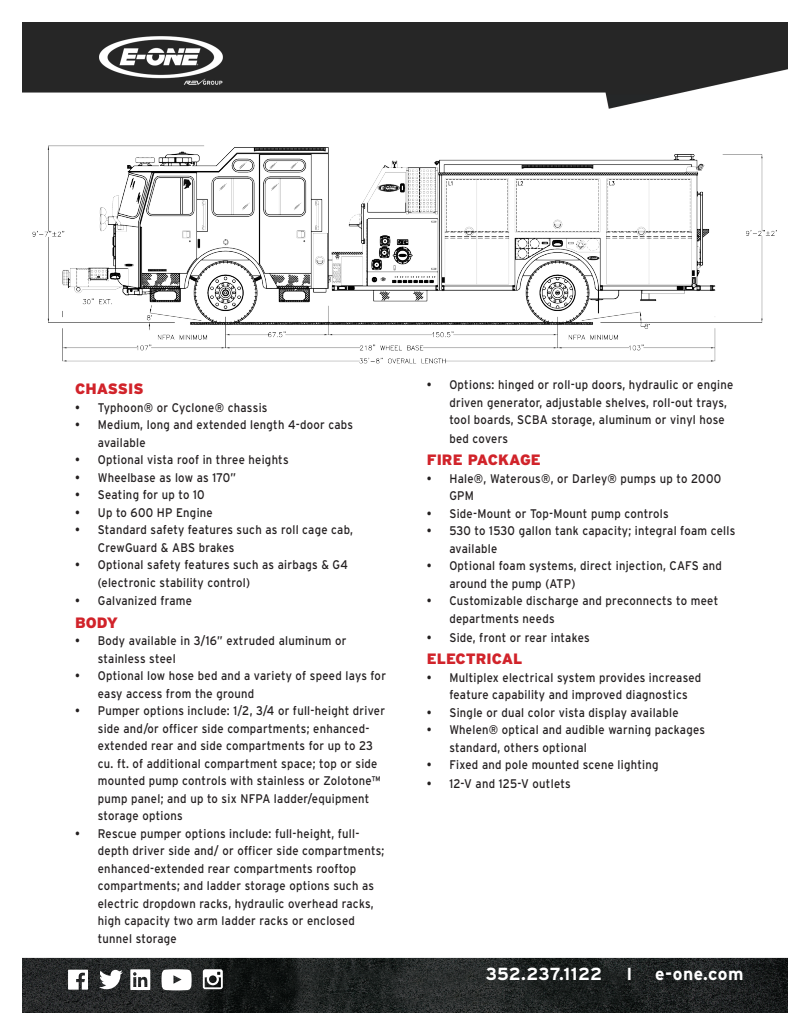
<style>
.page{position:relative;width:810px;height:1035px;background:#fff}
.page>*{position:absolute;margin:0;border:0;box-sizing:border-box;transform-origin:0 0}
.t1{font:700 17.5px "Interstate";letter-spacing:.02em;color:#fff}
.t2{font:900 15px "Interstate";color:#d1232a}
.t3{font:12.5px/17.5px "Interstate";letter-spacing:.025em;color:#231f20;scale:.9 1}
</style>
<div class="page">
<img style="left:22px;top:22px;width:766px;height:990px">
<img style="left:33px;top:125px;width:743px;height:245px">
<svg style="left:99px;top:970px;width:24px;height:19px"></svg>
<svg style="left:203px;top:969px;width:20px;height:20px"></svg>
<svg style="left:68px;top:970px;width:20px;height:20px"></svg>
<svg style="left:130px;top:969px;width:20px;height:21px"></svg>
<svg style="left:162px;top:969px;width:30px;height:21px"></svg>
<p class="t2" style="left:75px;top:380px;width:70px">CHASSIS</p>
<p class="t3" style="left:75px;top:398px;width:215px">• Typhoon® or Cyclone® chassis</p>
<p class="t3" style="left:98px;top:416px;width:285px;text-indent:-23px">• Medium, long and extended length 4-door cabs available</p>
<p class="t3" style="left:75px;top:451px;width:239px">• Optional vista roof in three heights</p>
<p class="t3" style="left:75px;top:468px;width:180px">• Wheelbase as low as 170”</p>
<p class="t3" style="left:75px;top:486px;width:145px">• Seating for up to 10</p>
<p class="t3" style="left:75px;top:503px;width:154px">• Up to 600 HP Engine</p>
<p class="t3" style="left:98px;top:521px;width:285px;text-indent:-23px">• Standard safety features such as roll cage cab,<br>CrewGuard &amp; ABS brakes</p>
<p class="t3" style="left:98px;top:556px;width:280px;text-indent:-23px">• Optional safety features such as airbags &amp; G4 (electronic stability control)</p>
<p class="t3" style="left:75px;top:592px;width:131px">• Galvanized frame</p>
<p class="t2" style="left:75px;top:614px;width:44px">BODY</p>
<p class="t3" style="left:98px;top:632px;width:278px;text-indent:-23px">• Body available in 3/16” extruded aluminum or stainless steel</p>
<p class="t3" style="left:98px;top:667px;width:322px;text-indent:-23px">• Optional low hose bed and a variety of speed lays for easy access from the ground</p>
<p class="t3" style="left:98px;top:702px;width:321px;text-indent:-23px">• Pumper options include: 1/2, 3/4 or full-height driver side and/or officer side compartments; enhanced&shy;extended rear and side compartments for up to 23 cu. ft. of additional compartment space; top or side mounted pump controls with stainless or Zolotone™ pump panel; and up to six NFPA ladder/equipment storage options</p>
<p class="t3" style="left:98px;top:825px;width:320px;text-indent:-23px">• Rescue pumper options include: full-height, full&shy;depth driver side and/ or officer side compartments; enhanced-extended rear compartments rooftop compartments; and ladder storage options such as electric dropdown racks, hydraulic overhead racks, high capacity two arm ladder racks or enclosed tunnel storage</p>
<p class="t3" style="left:449px;top:376px;width:317px;text-indent:-22px">• Options: hinged or roll-up doors, hydraulic or engine driven generator, adjustable shelves, roll-out trays, tool boards, SCBA storage, aluminum or vinyl hose</p>
<p class="t3" style="left:449px;top:430px;width:67px">bed covers</p>
<p class="t2" style="left:427px;top:452px;width:116px">FIRE PACKAGE</p>
<p class="t3" style="left:449px;top:470px;width:304px;text-indent:-22px">• Hale®, Waterous®, or Darley® pumps up to 2000<br>GPM</p>
<p class="t3" style="left:427px;top:505px;width:270px">• Side-Mount or Top-Mount pump controls</p>
<p class="t3" style="left:449px;top:522px;width:319px;text-indent:-22px">• 530 to 1530 gallon tank capacity; integral foam cells available</p>
<p class="t3" style="left:449px;top:557px;width:304px;text-indent:-22px">• Optional foam systems, direct injection, CAFS and around the pump (ATP)</p>
<p class="t3" style="left:449px;top:592px;width:300px;text-indent:-22px">• Customizable discharge and preconnects to meet departments needs</p>
<p class="t3" style="left:427px;top:628px;width:182px">• Side, front or rear intakes</p>
<p class="t2" style="left:427px;top:650px;width:97px">ELECTRICAL</p>
<p class="t3" style="left:449px;top:668px;width:282px;text-indent:-22px">• Multiplex electrical system provides increased feature capability and improved diagnostics</p>
<p class="t3" style="left:427px;top:703px;width:281px">• Single or dual color vista display available</p>
<p class="t3" style="left:449px;top:721px;width:286px;text-indent:-22px">• Whelen® optical and audible warning packages standard, others optional</p>
<p class="t3" style="left:427px;top:756px;width:259px">• Fixed and pole mounted scene lighting</p>
<p class="t3" style="left:427px;top:775px;width:161px">• 12-V and 125-V outlets</p>
<p class="t1" style="left:486px;top:963px;width:118px">352.237.1122</p>
<p class="t1" style="left:626px;top:963px;width:7px">I</p>
<p class="t1" style="left:655px;top:963px;width:90px">e-one.com</p>
</div>
